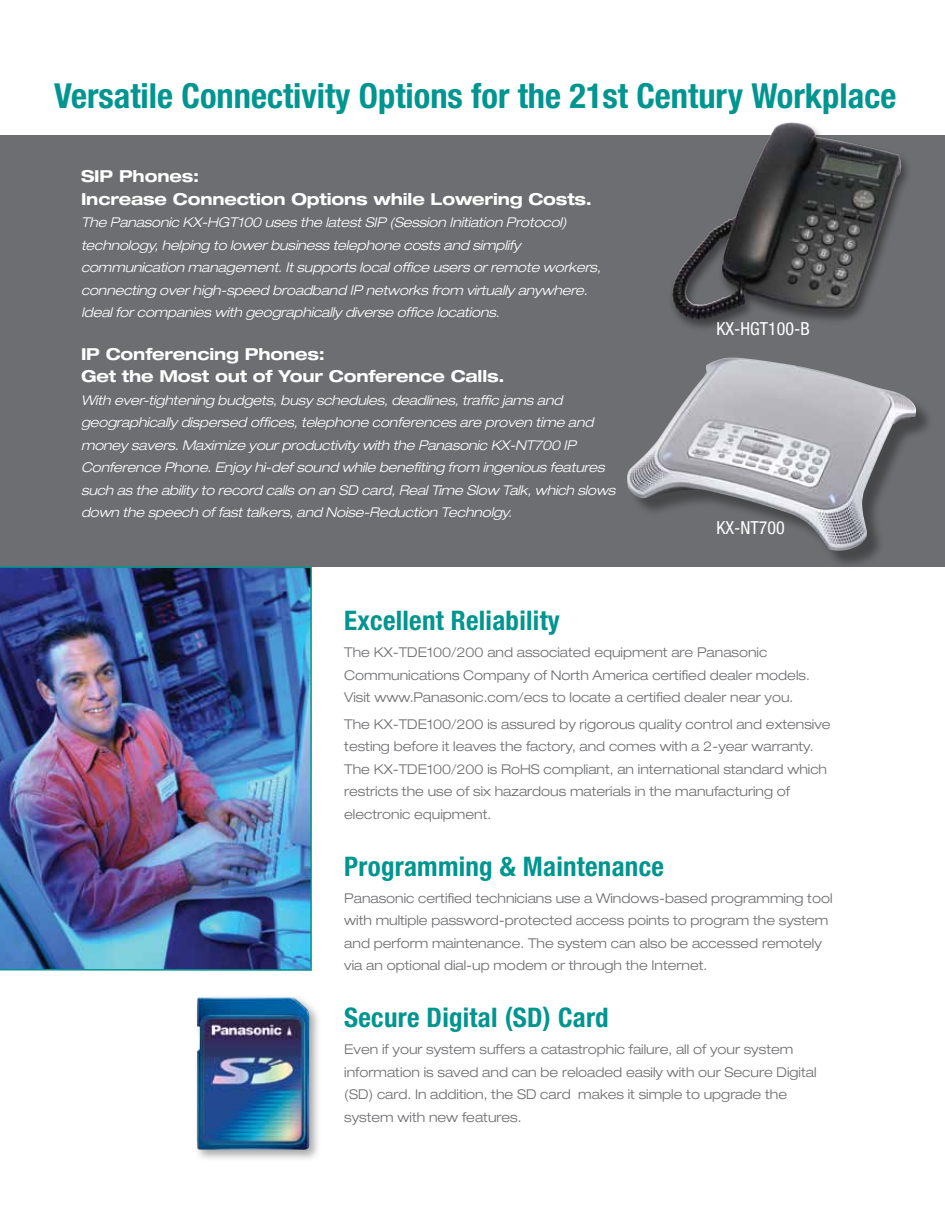
<style>
.page{position:relative;width:945px;height:1215px;background:#fff}
.page>*{position:absolute;margin:0;border:0;box-sizing:border-box;transform-origin:0 0}
.t1{font:700 condensed 34.5px "Helvetica Neue";color:#00958f}
.t2{font:700 condensed 27px "Helvetica Neue";letter-spacing:.01em;color:#00958f}
.t3{font:condensed 18px "Helvetica Neue";color:#fff}
.t4{font:700 expanded 16.5px/22.5px "Helvetica Neue";letter-spacing:-.01em;color:#fff}
.t5{font:300 expanded 13.5px/22.5px "Helvetica Neue";color:#6d6e71}
.t6{font:italic 300 expanded 13.5px/22.5px "Helvetica Neue";letter-spacing:-.01em;color:#fff}
</style>
<div class="page">
<div style="left:0;top:135px;width:945px;height:432px;background:#6d6e71"></div>
<div style="left:193px;top:994px;width:128px;height:169px;background:#000;opacity:.35"></div>
<img style="left:196px;top:997px;width:114px;height:153px">
<div style="left:629px;top:360px;width:306px;height:209px;background:#000;opacity:.35"></div>
<img style="left:627px;top:358px;width:289px;height:194px">
<div style="left:667px;top:120px;width:245px;height:212px;background:#000;opacity:.45"></div>
<img style="left:672px;top:123px;width:230px;height:197px">
<img style="left:0;top:566px;width:312px;height:405px">
<h1 class="t1" style="left:54px;top:75px;width:844px">Versatile Connectivity Options for the 21st Century Workplace</h1>
<p class="t4" style="left:81px;top:165px;width:513px">SIP Phones:<br>Increase Connection Options while Lowering Costs.</p>
<p class="t6" style="left:81px;top:211px;width:521px">The Panasonic KX-HGT100 uses the latest SIP (Session Initiation Protocol) technology, helping to lower business telephone costs and simplify communication management. It supports local office users or remote workers, connecting over high-speed broadband IP networks from virtually anywhere.<br>Ideal for companies with geographically diverse office locations.</p>
<p class="t4" style="left:81px;top:342px;width:425px">IP Conferencing Phones:<br>Get the Most out of Your Conference Calls.</p>
<p class="t6" style="left:81px;top:389px;width:536px">With ever-tightening budgets, busy schedules, deadlines, traffic jams and geographically dispersed offices, telephone conferences are proven time and money savers. Maximize your productivity with the Panasonic KX-NT700 IP Conference Phone. Enjoy hi-def sound while benefiting from ingenious features such as the ability to record calls on an SD card, Real Time Slow Talk, which slows down the speech of fast talkers, and Noise-Reduction Technolgy.</p>
<h3 class="t3" style="left:716px;top:318px;width:95px">KX-HGT100-B</h3>
<h3 class="t3" style="left:716px;top:517px;width:70px">KX-NT700</h3>
<h2 class="t2" style="left:344px;top:604px;width:217px">Excellent Reliability</h2>
<p class="t5" style="left:344px;top:641px;width:467px">The KX-TDE100/200 and associated equipment are Panasonic<br>Communications Company of North America certified dealer models.<br>Visit www.Panasonic.com/ecs to locate a certified dealer near you.</p>
<p class="t5" style="left:344px;top:713px;width:488px">The KX-TDE100/200 is assured by rigorous quality control and extensive testing before it leaves the factory, and comes with a 2-year warranty.<br>The KX-TDE100/200 is RoHS compliant, an international standard which restricts the use of six hazardous materials in the manufacturing of electronic equipment.</p>
<h2 class="t2" style="left:344px;top:850px;width:321px">Programming &amp; Maintenance</h2>
<p class="t5" style="left:344px;top:887px;width:490px">Panasonic certified technicians use a Windows-based programming tool with multiple password-protected access points to program the system and perform maintenance. The system can also be accessed remotely via an optional dial-up modem or through the Internet.</p>
<h2 class="t2" style="left:344px;top:1001px;width:266px">Secure Digital (SD) Card</h2>
<p class="t5" style="left:344px;top:1038px;width:474px">Even if your system suffers a catastrophic failure, all of your system information is saved and can be reloaded easily with our Secure Digital (SD) card. In addition, the SD card makes it simple to upgrade the system with new features.</p>
</div>
